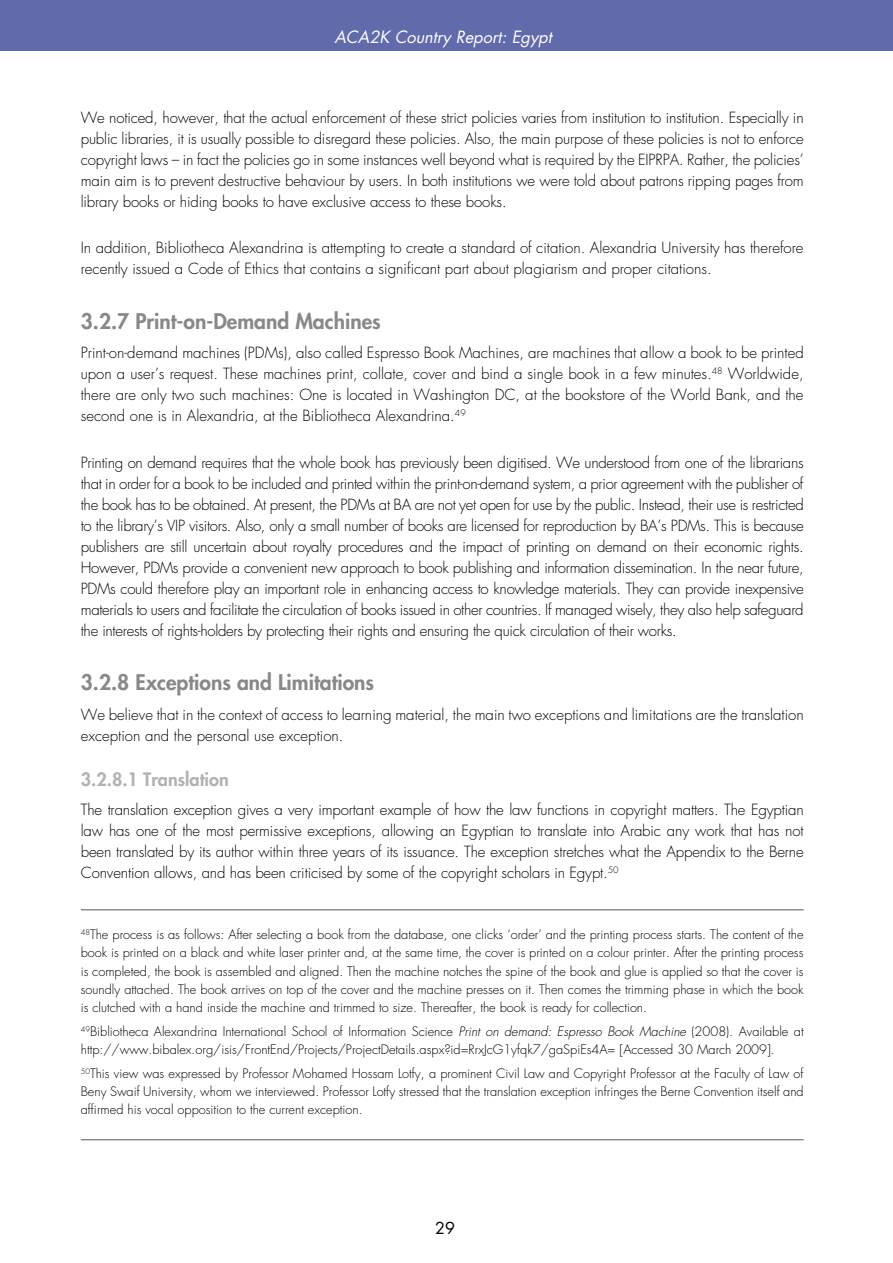
<style>
.page{position:relative;width:893px;height:1263px;background:#fff}
.page>*{position:absolute;margin:0;border:0;box-sizing:border-box;transform-origin:0 0}
.t1{font:800 21px "Futura Std";color:#878889}
.t2{font:800 18px "Futura Std";color:#b1b2b4}
.t3{font:italic 16.5px "Futura Std";color:#fff}
.t4{font:16.2px "Futura Std";color:#000}
.t5{font:300 15px/21px "Futura Std";color:#000;text-align:justify}
.t6{font:300 12.75px/18px "Futura Std";color:#000;text-align:justify}
.s1{font-style:italic}
</style>
<div class="page">
<div style="left:0;top:0;width:893px;height:51px;background:#616aab"></div>
<hr style="left:81px;top:909px;width:723px;height:1px;background:#58585a">
<hr style="left:81px;top:1139px;width:723px;height:1px;background:#58585a">
<p class="t3" style="left:334px;top:27px;width:223px">ACA2K Country Report: Egypt</p>
<p class="t5" style="left:81px;top:107px;width:724px">We noticed, however, that the actual enforcement of these strict policies varies from institution to institution. Especially in public libraries, it is usually possible to disregard these policies. Also, the main purpose of these policies is not to enforce copyright laws – in fact the policies go in some instances well beyond what is required by the EIPRPA. Rather, the policies’ main aim is to prevent destructive behaviour by users. In both institutions we were told about patrons ripping pages from library books or hiding books to have exclusive access to these books.</p>
<p class="t5" style="left:81px;top:238px;width:724px">In addition, Bibliotheca Alexandrina is attempting to create a standard of citation. Alexandria University has therefore recently issued a Code of Ethics that contains a significant part about plagiarism and proper citations.</p>
<h1 class="t1" style="left:81px;top:308px;width:301px">3.2.7 Print-on-Demand Machines</h1>
<p class="t5" style="left:81px;top:343px;width:724px">Print-on-demand machines (PDMs), also called Espresso Book Machines, are machines that allow a book to be printed upon a user’s request. These machines print, collate, cover and bind a single book in a few minutes.<sup>48</sup> Worldwide, there are only two such machines: One is located in Washington DC, at the bookstore of the World Bank, and the second one is in Alexandria, at the Bibliotheca Alexandrina.<sup>49</sup></p>
<p class="t5" style="left:81px;top:452px;width:724px">Printing on demand requires that the whole book has previously been digitised. We understood from one of the librarians that in order for a book to be included and printed within the print-on-demand system, a prior agreement with the publisher of the book has to be obtained. At present, the PDMs at BA are not yet open for use by the public. Instead, their use is restricted to the library’s VIP visitors. Also, only a small number of books are licensed for reproduction by BA’s PDMs. This is because publishers are still uncertain about royalty procedures and the impact of printing on demand on their economic rights.<br>However, PDMs provide a convenient new approach to book publishing and information dissemination. In the near future, PDMs could therefore play an important role in enhancing access to knowledge materials. They can provide inexpensive materials to users and facilitate the circulation of books issued in other countries. If managed wisely, they also help safeguard the interests of rights-holders by protecting their rights and ensuring the quick circulation of their works.</p>
<h1 class="t1" style="left:81px;top:669px;width:295px">3.2.8 Exceptions and Limitations</h1>
<p class="t5" style="left:81px;top:704px;width:724px">We believe that in the context of access to learning material, the main two exceptions and limitations are the translation exception and the personal use exception.</p>
<p class="t2" style="left:81px;top:768px;width:149px">3.2.8.1 Translation</p>
<p class="t5" style="left:81px;top:800px;width:724px">The translation exception gives a very important example of how the law functions in copyright matters. The Egyptian law has one of the most permissive exceptions, allowing an Egyptian to translate into Arabic any work that has not been translated by its author within three years of its issuance. The exception stretches what the Appendix to the Berne Convention allows, and has been criticised by some of the copyright scholars in Egypt.<sup>50</sup></p>
<p class="t6" style="left:81px;top:926px;width:724px"><sup>48</sup>The process is as follows: After selecting a book from the database, one clicks ‘order’ and the printing process starts. The content of the book is printed on a black and white laser printer and, at the same time, the cover is printed on a colour printer. After the printing process is completed, the book is assembled and aligned. Then the machine notches the spine of the book and glue is applied so that the cover is soundly attached. The book arrives on top of the cover and the machine presses on it. Then comes the trimming phase in which the book is clutched with a hand inside the machine and trimmed to size. Thereafter, the book is ready for collection.</p>
<p class="t6" style="left:81px;top:1022px;width:724px"><sup>49</sup>Bibliotheca Alexandrina International School of Information Science <span class="s1">Print on demand: Espresso Book Machine</span> (2008). Available at http://www.bibalex.org/isis/FrontEnd/Projects/ProjectDetails.aspx?id=RrxJcG1yfqk7/gaSpiEs4A= [Accessed 30 March 2009].</p>
<p class="t6" style="left:81px;top:1065px;width:724px"><sup>50</sup>This view was expressed by Professor Mohamed Hossam Lotfy, a prominent Civil Law and Copyright Professor at the Faculty of Law of Beny Swaif University, whom we interviewed. Professor Lotfy stressed that the translation exception infringes the Berne Convention itself and affirmed his vocal opposition to the current exception.</p>
<p class="t4" style="left:435px;top:1217px;width:21px">29</p>
</div>
